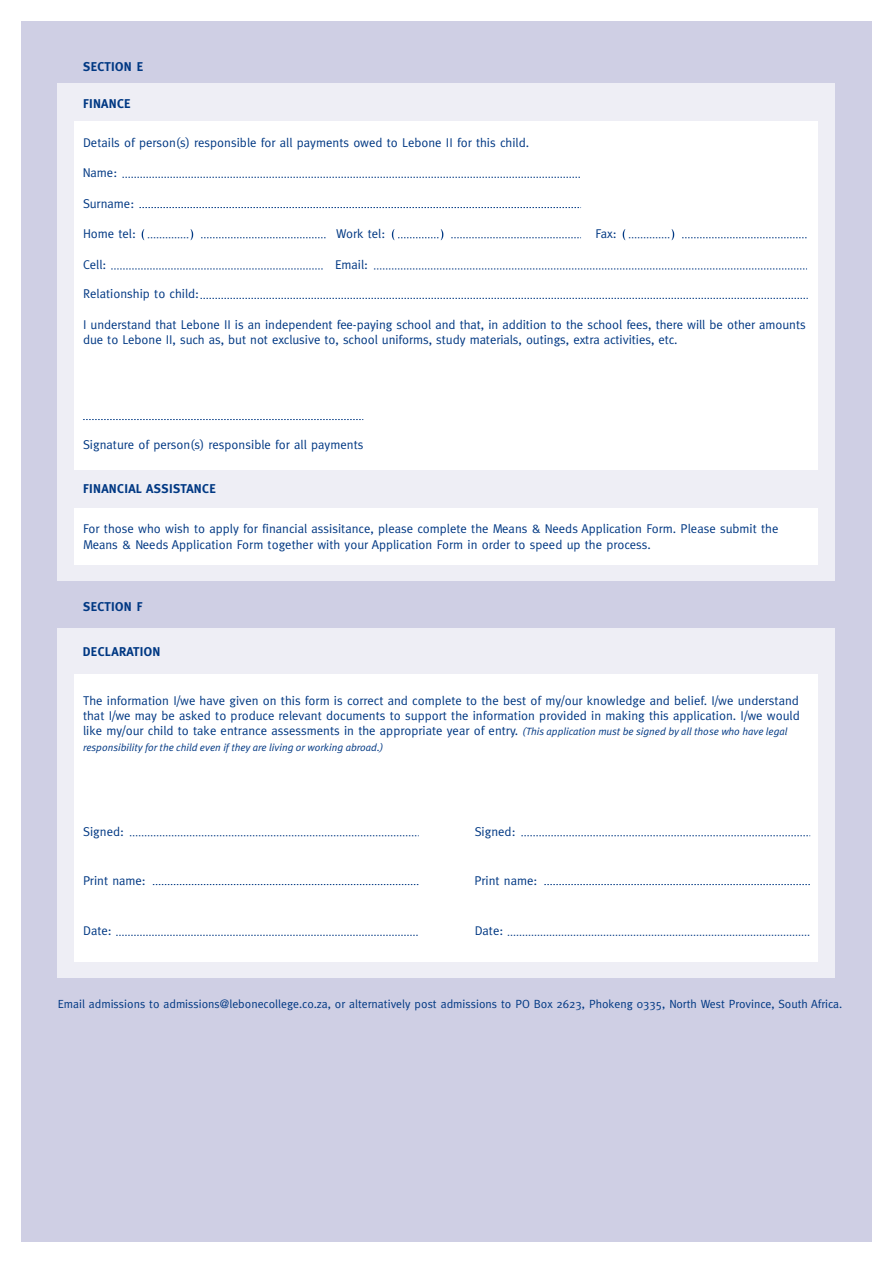
<style>
.page{position:relative;width:893px;height:1263px;background:#fff}
.page>*{position:absolute;margin:0;border:0;box-sizing:border-box;transform-origin:0 0}
.t1{font:12.75px/15.3px "Meta";color:#003883}
.t2{font:700 12.75px "Meta";letter-spacing:.025em;color:#003883}
.t3{font:11.85px "Meta";color:#003883}
.t4{font:italic 10.5px "Meta Plus Normal";color:#003883}
.s1{font-family:"Meta Plus Normal";font-style:italic;font-size:10.5px}
</style>
<div class="page">
<div style="left:21px;top:21px;width:851px;height:1221px;background:#cfcfe4"></div>
<div style="left:58px;top:628px;width:777px;height:349px;background:#eeeef5"></div>
<div style="left:75px;top:674px;width:743px;height:288px;background:#fff"></div>
<div style="left:58px;top:84px;width:777px;height:497px;background:#eeeef5"></div>
<div style="left:75px;top:121px;width:743px;height:348px;background:#fff"></div>
<svg style="left:116px;top:935px;width:302px;height:1px"></svg>
<svg style="left:153px;top:884px;width:266px;height:1px"></svg>
<svg style="left:130px;top:835px;width:289px;height:1px"></svg>
<svg style="left:83px;top:419px;width:280px;height:1px"></svg>
<svg style="left:200px;top:298px;width:608px;height:1px"></svg>
<svg style="left:201px;top:237px;width:125px;height:1px"></svg>
<svg style="left:142px;top:229px;width:51px;height:11px"></svg>
<svg style="left:374px;top:269px;width:433px;height:1px"></svg>
<svg style="left:111px;top:269px;width:212px;height:1px"></svg>
<div style="left:75px;top:509px;width:743px;height:56px;background:#fff"></div>
<svg style="left:508px;top:935px;width:302px;height:1px"></svg>
<svg style="left:544px;top:884px;width:266px;height:1px"></svg>
<svg style="left:521px;top:835px;width:289px;height:1px"></svg>
<svg style="left:451px;top:237px;width:130px;height:1px"></svg>
<svg style="left:392px;top:229px;width:51px;height:11px"></svg>
<svg style="left:682px;top:237px;width:125px;height:1px"></svg>
<svg style="left:623px;top:229px;width:51px;height:11px"></svg>
<svg style="left:139px;top:207px;width:442px;height:1px"></svg>
<svg style="left:122px;top:177px;width:458px;height:1px"></svg>
<p class="t2" style="left:83px;top:59px;width:62px">SECTION E</p>
<p class="t2" style="left:83px;top:96px;width:49px">FINANCE</p>
<p class="t1" style="left:83px;top:135px;width:448px">Details of person(s) responsible for all payments owed to Lebone II for this child.</p>
<p class="t1" style="left:83px;top:165px;width:36px">Name:</p>
<p class="t1" style="left:83px;top:195px;width:53px">Surname:</p>
<p class="t1" style="left:83px;top:226px;width:54px">Home tel:</p>
<p class="t1" style="left:336px;top:226px;width:51px">Work tel:</p>
<p class="t1" style="left:596px;top:226px;width:23px">Fax:</p>
<p class="t1" style="left:83px;top:257px;width:25px">Cell:</p>
<p class="t1" style="left:335px;top:257px;width:35px">Email:</p>
<p class="t1" style="left:83px;top:286px;width:118px">Relationship to child:</p>
<p class="t1" style="left:83px;top:316px;width:724px">I understand that Lebone II is an independent fee-paying school and that, in addition to the school fees, there will be other amounts due to Lebone II, such as, but not exclusive to, school uniforms, study materials, outings, extra activities, etc.</p>
<p class="t1" style="left:83px;top:437px;width:282px">Signature of person(s) responsible for all payments</p>
<p class="t2" style="left:83px;top:482px;width:134px">FINANCIAL ASSISTANCE</p>
<p class="t1" style="left:83px;top:521px;width:697px">For those who wish to apply for financial assisitance, please complete the Means &amp; Needs Application Form. Please submit the<br>Means &amp; Needs Application Form together with your Application Form in order to speed up the process.</p>
<p class="t2" style="left:83px;top:599px;width:61px">SECTION F</p>
<p class="t2" style="left:83px;top:644px;width:79px">DECLARATION</p>
<p class="t1" style="left:83px;top:693px;width:718px;text-align:justify">The information I/we have given on this form is correct and complete to the best of my/our knowledge and belief. I/we understand that I/we may be asked to produce relevant documents to support the information provided in making this application. I/we would like my/our child to take entrance assessments in the appropriate year of entry. <span class="s1">(This application must be signed by all those who have legal</span></p>
<p class="t4" style="left:83px;top:741px;width:302px">responsibility for the child even if they are living or working abroad.)</p>
<p class="t1" style="left:83px;top:823px;width:42px">Signed:</p>
<p class="t1" style="left:83px;top:872px;width:64px">Print name:</p>
<p class="t1" style="left:83px;top:923px;width:30px">Date:</p>
<p class="t1" style="left:475px;top:823px;width:42px">Signed:</p>
<p class="t1" style="left:475px;top:872px;width:64px">Print name:</p>
<p class="t1" style="left:475px;top:923px;width:30px">Date:</p>
<p class="t3" style="left:58px;top:997px;width:786px">Email admissions to admissions@lebonecollege.co.za, or alternatively post admissions to PO Box 2623, Phokeng 0335, North West Province, South Africa.</p>
</div>
